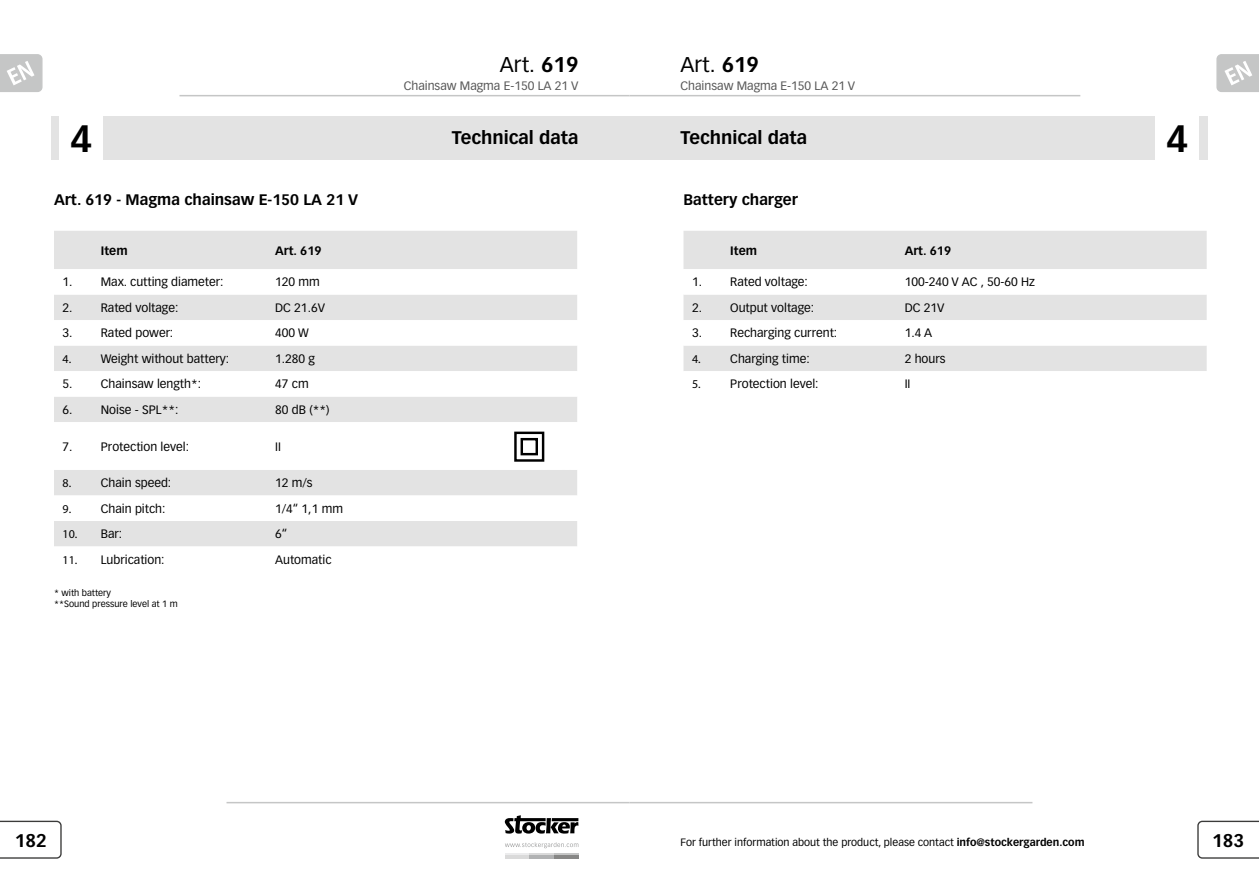
<style>
.page{position:relative;width:1259px;height:893px;background:#fff}
.page>*{position:absolute;margin:0;border:0;box-sizing:border-box;transform-origin:0 0}
.t1{font:700 37.5px "Vectora LT Std";color:#000}
.t2{font:21px "Vectora LT Std";color:#000}
.t3{font:700 18px "Vectora LT Std";color:#000}
.t4{font:700 15px "Vectora LT Std";color:#000}
.t5{font:12px "Vectora LT Std";color:#000}
.t6{font:12px "Vectora LT Std";color:#565656}
.t7{font:700 12px "Vectora LT Std";color:#000}
.t8{font:12px "Myriad Pro";color:#000}
.t9{font:10.5px "Vectora LT Std";color:#000}
.t10{font:9px/10.5px "Vectora LT Std";color:#000}
.s1{font-weight:700}
.s2{font-family:"Myriad Pro"}
</style>
<div class="page">
<svg style="left:1197px;top:821px;width:62px;height:38px"></svg>
<svg style="left:0;top:821px;width:62px;height:38px"></svg>
<hr style="left:226px;top:802px;width:403px;height:1px;background:#c5c6c6">
<hr style="left:629px;top:802px;width:403px;height:1px;background:#c5c6c6">
<svg style="left:505px;top:815px;width:73px;height:19px"></svg>
<svg style="left:505px;top:842px;width:73px;height:6px"></svg>
<hr style="left:505px;top:853px;width:24px;height:2px;background:#ececed">
<hr style="left:529px;top:853px;width:25px;height:2px;background:#dadada">
<hr style="left:554px;top:853px;width:24px;height:2px;background:#c5c6c6">
<hr style="left:505px;top:855px;width:24px;height:4px;background:#dadada">
<hr style="left:529px;top:855px;width:25px;height:4px;background:#b1b2b3">
<hr style="left:554px;top:855px;width:24px;height:4px;background:#878786">
<svg style="left:1216px;top:54px;width:43px;height:38px;background:#cdcece"></svg>
<svg style="left:0;top:54px;width:43px;height:38px;background:#cdcece"></svg>
<hr style="left:179px;top:95px;width:450px;height:1px;background:#c5c6c6">
<hr style="left:629px;top:95px;width:451px;height:1px;background:#c5c6c6">
<div style="left:51px;top:116px;width:578px;height:44px;background:#e3e3e3"></div>
<div style="left:60px;top:116px;width:43px;height:44px;background:#fff"></div>
<div style="left:54px;top:231px;width:523px;height:38px;background:#e3e3e3"></div>
<svg style="left:54px;top:295px;width:523px;height:251px;fill:#e3e3e3"></svg>
<div style="left:629px;top:116px;width:579px;height:44px;background:#e3e3e3"></div>
<div style="left:1155px;top:116px;width:44px;height:44px;background:#fff"></div>
<div style="left:683px;top:231px;width:523px;height:38px;background:#e3e3e3"></div>
<svg style="left:683px;top:295px;width:523px;height:76px;fill:#e3e3e3"></svg>
<div style="left:514px;top:432px;width:30px;height:30px;border:2px solid #000"></div>
<div style="left:520px;top:438px;width:18px;height:17px;border:2px solid #000"></div>
<h2 class="t2" style="left:500px;top:53px;width:80px">Art. <span class="s1">619</span></h2>
<h2 class="t2" style="left:680px;top:52px;width:80px">Art. <span class="s1">619</span></h2>
<p class="t6" style="left:404px;top:79px;width:176px">Chainsaw Magma E-150 LA 21 V</p>
<p class="t6" style="left:680px;top:79px;width:176px">Chainsaw Magma E-150 LA 21 V</p>
<h1 class="t1" style="left:70px;top:116px;width:24px">4</h1>
<h3 class="t3" style="left:452px;top:126px;width:128px">Technical data</h3>
<h3 class="t3" style="left:680px;top:126px;width:128px">Technical data</h3>
<h1 class="t1" style="left:1166px;top:116px;width:24px">4</h1>
<p class="t4" style="left:54px;top:191px;width:306px">Art. 619 - Magma chainsaw E-150 LA 21 V</p>
<p class="t4" style="left:683px;top:191px;width:116px">Battery charger</p>
<p class="t7" style="left:101px;top:243px;width:28px">Item</p>
<p class="t7" style="left:275px;top:243px;width:48px">Art. 619</p>
<p class="t5" style="left:63px;top:275px;width:162px">1. Max. cutting diameter:</p>
<p class="t5" style="left:275px;top:275px;width:46px">120 mm</p>
<p class="t5" style="left:63px;top:301px;width:117px">2. Rated voltage:</p>
<p class="t5" style="left:275px;top:301px;width:51px">DC 21.6V</p>
<p class="t5" style="left:63px;top:326px;width:112px">3. Rated power:</p>
<p class="t5" style="left:275px;top:326px;width:35px">400 W</p>
<p class="t8" style="left:63px;top:351px;width:10px">4.</p>
<p class="t5" style="left:101px;top:352px;width:130px">Weight without battery:</p>
<p class="t5" style="left:275px;top:352px;width:41px">1.280 g</p>
<p class="t5" style="left:63px;top:377px;width:140px">5. Chainsaw length*:</p>
<p class="t5" style="left:275px;top:377px;width:35px">47 cm</p>
<p class="t5" style="left:63px;top:403px;width:117px">6. Noise - SPL**:</p>
<p class="t5" style="left:275px;top:403px;width:56px">80 dB (**)</p>
<p class="t5" style="left:63px;top:439px;width:128px">7. Protection level:</p>
<p class="t5" style="left:275px;top:439px;width:7px">II</p>
<p class="t8" style="left:63px;top:476px;width:10px">8.</p>
<p class="t5" style="left:101px;top:476px;width:72px">Chain speed:</p>
<p class="t5" style="left:275px;top:476px;width:39px">12 m/s</p>
<p class="t8" style="left:63px;top:501px;width:10px">9.</p>
<p class="t5" style="left:101px;top:502px;width:66px">Chain pitch:</p>
<p class="t5" style="left:275px;top:502px;width:69px">1/4“ 1,1 mm</p>
<p class="t5" style="left:63px;top:527px;width:61px"><span class="s2">10.</span> Bar:</p>
<p class="t5" style="left:275px;top:527px;width:13px">6“</p>
<p class="t5" style="left:63px;top:553px;width:104px"><span class="s2">11.</span> Lubrication:</p>
<p class="t5" style="left:275px;top:553px;width:58px">Automatic</p>
<p class="t10" style="left:54px;top:588px;width:125px">* with battery<br>**Sound pressure level at 1 m</p>
<p class="t7" style="left:730px;top:243px;width:28px">Item</p>
<p class="t7" style="left:904px;top:243px;width:48px">Art. 619</p>
<p class="t5" style="left:692px;top:275px;width:117px">1. Rated voltage:</p>
<p class="t5" style="left:904px;top:275px;width:132px">100-240 V AC , 50-60 Hz</p>
<p class="t5" style="left:692px;top:301px;width:124px">2. Output voltage:</p>
<p class="t5" style="left:904px;top:301px;width:41px">DC 21V</p>
<p class="t5" style="left:692px;top:326px;width:147px">3. Recharging current:</p>
<p class="t5" style="left:904px;top:326px;width:29px">1.4 A</p>
<p class="t8" style="left:692px;top:351px;width:10px">4.</p>
<p class="t5" style="left:730px;top:352px;width:81px">Charging time:</p>
<p class="t5" style="left:904px;top:352px;width:42px">2 hours</p>
<p class="t8" style="left:692px;top:377px;width:10px">5.</p>
<p class="t5" style="left:730px;top:377px;width:90px">Protection level:</p>
<p class="t5" style="left:904px;top:377px;width:7px">II</p>
<h3 class="t3" style="left:15px;top:829px;width:33px">182</h3>
<h3 class="t3" style="left:1212px;top:829px;width:33px">183</h3>
<p class="t9" style="left:680px;top:836px;width:405px">For further information about the product, please contact <span class="s1">info@stockergarden.com</span></p>
</div>
